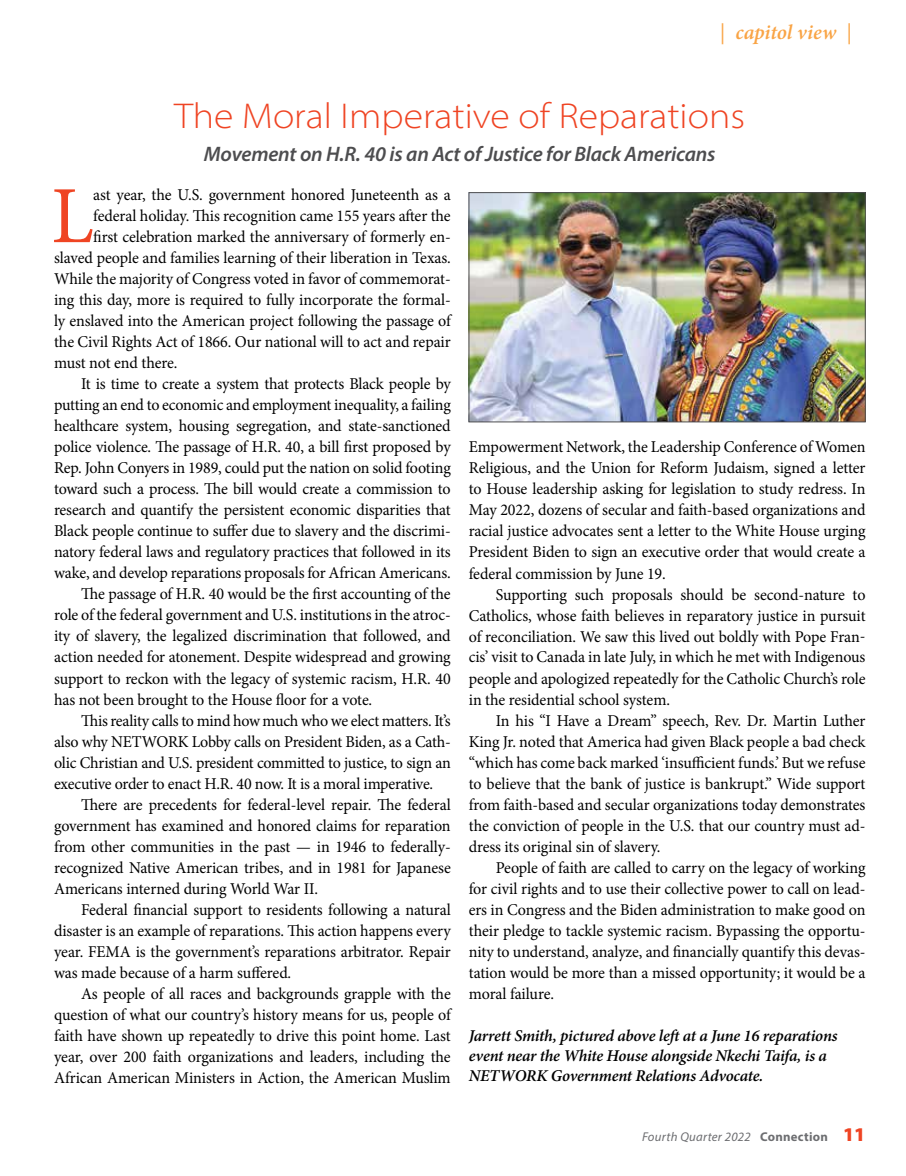
<style>
.page{position:relative;width:906px;height:1176px;background:#fff}
.page>*{position:absolute;margin:0;border:0;box-sizing:border-box;transform-origin:0 0}
.t1{font:81.15px "Minion Pro";color:#ef4423}
.t2{font:300 semi-expanded 36px "Myriad Pro";color:#ef4423}
.t3{font:italic 600 21px "Myriad Pro";letter-spacing:-.01em;color:#4d4d4f}
.t4{font:italic 600 21px "Minion Pro";letter-spacing:-.005em;color:#f9a445}
.t5{font:16.5px/21px "Minion Pro";letter-spacing:-.01em;color:#000;text-align:justify}
.t6{font:italic 600 16.5px/19.8px "Minion Pro";letter-spacing:-.015em;color:#000}
.t7{font:italic 12.75px "Myriad Pro";letter-spacing:.02em;color:#6d6e71}
.s1{font-weight:500;font-style:normal;font-stretch:condensed}
.s2{font-weight:700;font-style:normal}
.s3{font-weight:900;font-style:normal;font-size:19.5px;color:#ef4423}
</style>
<div class="page">
<img style="left:470px;top:194px;width:393px;height:226px">
<div style="left:468px;top:192px;width:397px;height:230px;border:1px solid #4d4d4f"></div>
<p class="t4" style="left:719px;top:18px;width:133px"><span class="s1">|</span> capitol view <span class="s1">|</span></p>
<h2 class="t2" style="left:174px;top:94px;width:571px">The Moral Imperative of Reparations</h2>
<p class="t3" style="left:204px;top:141px;width:513px">Movement on H.R. 40 is an Act of Justice for Black Americans</p>
<h1 class="t1" style="left:51px;top:162px;width:44px">L</h1>
<p class="t5" style="left:93px;top:184px;width:359px">ast year, the U.S. government honored Juneteenth as a</p>
<p class="t5" style="left:93px;top:205px;width:359px">federal holiday. This recognition came 155 years after the</p>
<p class="t5" style="left:93px;top:226px;width:359px">first celebration marked the anniversary of formerly en-</p>
<p class="t5" style="left:54px;top:247px;width:398px">slaved people and families learning of their liberation in Texas.</p>
<p class="t5" style="left:54px;top:268px;width:398px">While the majority of Congress voted in favor of commemorat-</p>
<p class="t5" style="left:54px;top:289px;width:398px">ing this day, more is required to fully incorporate the formal-</p>
<p class="t5" style="left:54px;top:310px;width:398px">ly enslaved into the American project following the passage of</p>
<p class="t5" style="left:54px;top:331px;width:398px">the Civil Rights Act of 1866. Our national will to act and repair</p>
<p class="t5" style="left:54px;top:352px;width:125px">must not end there.</p>
<p class="t5" style="left:81px;top:373px;width:371px">It is time to create a system that protects Black people by</p>
<p class="t5" style="left:54px;top:394px;width:398px">putting an end to economic and employment inequality, a failing</p>
<p class="t5" style="left:54px;top:415px;width:398px">healthcare system, housing segregation, and state-sanctioned</p>
<p class="t5" style="left:54px;top:436px;width:398px">police violence. The passage of H.R. 40, a bill first proposed by</p>
<p class="t5" style="left:54px;top:457px;width:398px">Rep. John Conyers in 1989, could put the nation on solid footing</p>
<p class="t5" style="left:54px;top:478px;width:398px">toward such a process. The bill would create a commission to</p>
<p class="t5" style="left:54px;top:499px;width:398px">research and quantify the persistent economic disparities that</p>
<p class="t5" style="left:54px;top:520px;width:398px">Black people continue to suffer due to slavery and the discrimi-</p>
<p class="t5" style="left:54px;top:541px;width:398px">natory federal laws and regulatory practices that followed in its</p>
<p class="t5" style="left:54px;top:562px;width:398px">wake, and develop reparations proposals for African Americans.</p>
<p class="t5" style="left:81px;top:583px;width:371px">The passage of H.R. 40 would be the first accounting of the</p>
<p class="t5" style="left:54px;top:604px;width:398px">role of the federal government and U.S. institutions in the atroc-</p>
<p class="t5" style="left:54px;top:625px;width:398px">ity of slavery, the legalized discrimination that followed, and</p>
<p class="t5" style="left:54px;top:646px;width:398px">action needed for atonement. Despite widespread and growing</p>
<p class="t5" style="left:54px;top:667px;width:398px">support to reckon with the legacy of systemic racism, H.R. 40</p>
<p class="t5" style="left:54px;top:688px;width:319px">has not been brought to the House floor for a vote.</p>
<p class="t5" style="left:81px;top:709px;width:371px">This reality calls to mind how much who we elect matters. It’s</p>
<p class="t5" style="left:54px;top:730px;width:398px">also why NETWORK Lobby calls on President Biden, as a Cath-</p>
<p class="t5" style="left:54px;top:751px;width:398px">olic Christian and U.S. president committed to justice, to sign an</p>
<p class="t5" style="left:54px;top:772px;width:380px">executive order to enact H.R. 40 now. It is a moral imperative.</p>
<p class="t5" style="left:81px;top:793px;width:371px">There are precedents for federal-level repair. The federal</p>
<p class="t5" style="left:54px;top:814px;width:398px">government has examined and honored claims for reparation</p>
<p class="t5" style="left:54px;top:835px;width:398px">from other communities in the past — in 1946 to federally-</p>
<p class="t5" style="left:54px;top:856px;width:398px">recognized Native American tribes, and in 1981 for Japanese</p>
<p class="t5" style="left:54px;top:877px;width:265px">Americans interned during World War II.</p>
<p class="t5" style="left:81px;top:898px;width:371px">Federal financial support to residents following a natural</p>
<p class="t5" style="left:54px;top:919px;width:398px">disaster is an example of reparations. This action happens every</p>
<p class="t5" style="left:54px;top:940px;width:398px">year. FEMA is the government’s reparations arbitrator. Repair</p>
<p class="t5" style="left:54px;top:961px;width:238px">was made because of a harm suffered.</p>
<p class="t5" style="left:81px;top:982px;width:371px">As people of all races and backgrounds grapple with the</p>
<p class="t5" style="left:54px;top:1003px;width:398px">question of what our country’s history means for us, people of</p>
<p class="t5" style="left:54px;top:1024px;width:398px">faith have shown up repeatedly to drive this point home. Last</p>
<p class="t5" style="left:54px;top:1045px;width:398px">year, over 200 faith organizations and leaders, including the</p>
<p class="t5" style="left:54px;top:1066px;width:398px">African American Ministers in Action, the American Muslim</p>
<p class="t5" style="left:468px;top:436px;width:398px">Empowerment Network, the Leadership Conference of Women Religious, and the Union for Reform Judaism, signed a letter to House leadership asking for legislation to study redress. In May 2022, dozens of secular and faith-based organizations and racial justice advocates sent a letter to the White House urging President Biden to sign an executive order that would create a federal commission by June 19.</p>
<p class="t5" style="left:468px;top:583px;width:398px;text-indent:27px">Supporting such proposals should be second-nature to Catholics, whose faith believes in reparatory justice in pursuit of reconciliation. We saw this lived out boldly with Pope Fran&shy;cis’ visit to Canada in late July, in which he met with Indigenous people and apologized repeatedly for the Catholic Church’s role in the residential school system.</p>
<p class="t5" style="left:468px;top:709px;width:398px;text-indent:27px">In his “I Have a Dream” speech, Rev. Dr. Martin Luther King Jr. noted that America had given Black people a bad check “which has come back marked ‘insufficient funds.’ But we refuse to believe that the bank of justice is bankrupt.” Wide support from faith-based and secular organizations today demonstrates the conviction of people in the U.S. that our country must ad&shy;dress its original sin of slavery.</p>
<p class="t5" style="left:468px;top:856px;width:398px;text-indent:27px">People of faith are called to carry on the legacy of working for civil rights and to use their collective power to call on lead&shy;ers in Congress and the Biden administration to make good on their pledge to tackle systemic racism. Bypassing the opportu&shy;nity to understand, analyze, and financially quantify this devas&shy;tation would be more than a missed opportunity; it would be a moral failure.</p>
<p class="t6" style="left:468px;top:1025px;width:370px">Jarrett Smith, pictured above left at a June 16 reparations event near the White House alongside Nkechi Taifa, is a<br>NETWORK Government Relations Advocate.</p>
<p class="t7" style="left:641px;top:1128px;width:225px">Fourth Quarter 2022 <span class="s2">Connection</span> <span class="s3">11</span></p>
</div>
